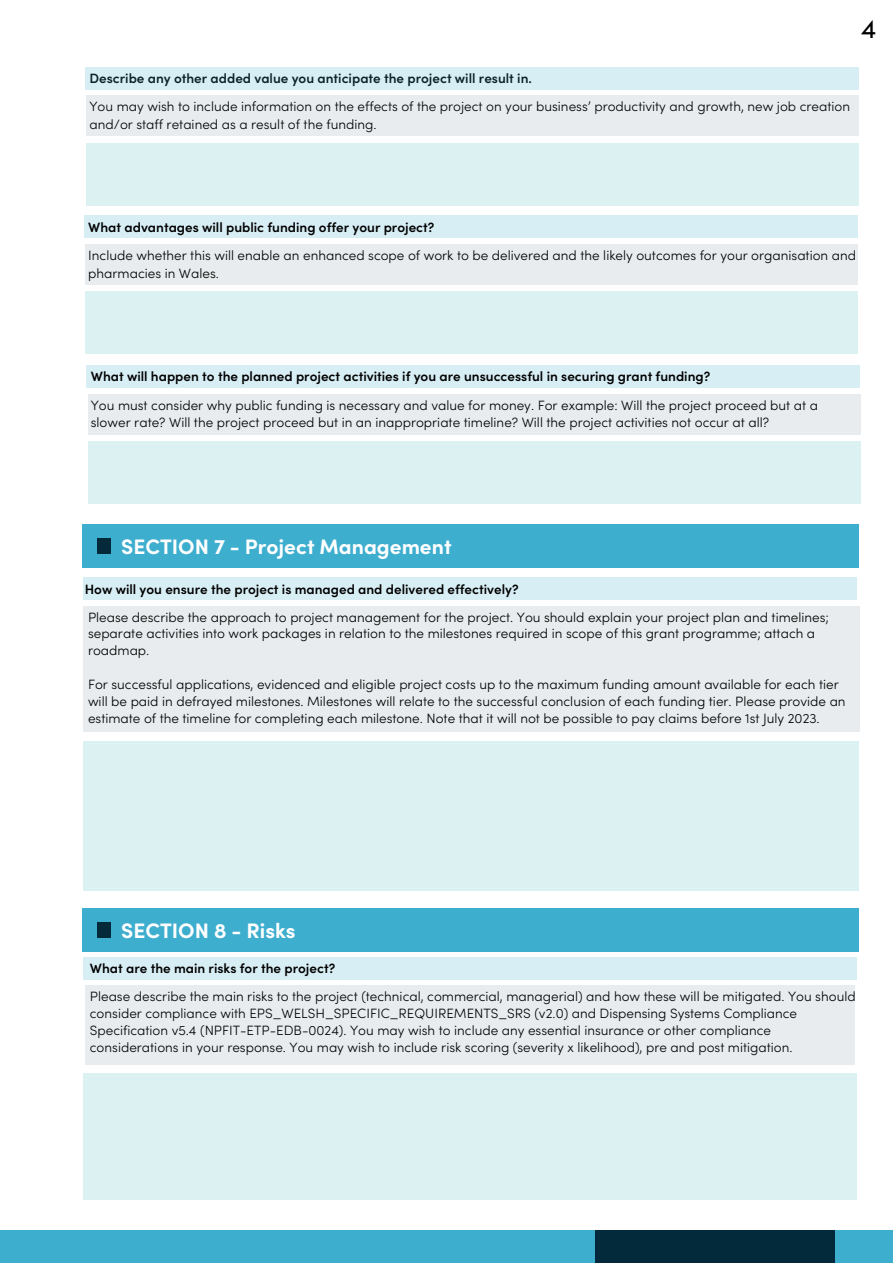
<style>
.page{position:relative;width:893px;height:1264px;background:#fff}
.page>*{position:absolute;margin:0;border:0;box-sizing:border-box;transform-origin:0 0}
.t1{font:27px "Sofia Pro";color:#000}
.t2{font:700 21px "Sofia Pro";color:#fff}
.t3{font:300 13.5px/16.8px "Sofia Pro";color:#000}
.t4{font:600 13.5px "Sofia Pro";color:#000}
</style>
<div class="page">
<div style="left:0;top:1230px;width:892px;height:32px;background:#3eaecf"></div>
<div style="left:595px;top:1230px;width:239px;height:32px;background:#022a3a"></div>
<div style="left:87px;top:143px;width:771px;height:62px;background:#dbf1f2"></div>
<div style="left:83px;top:523px;width:775px;height:44px;background:#3eaecf"></div>
<div style="left:98px;top:538px;width:13px;height:15px;background:#022a3a"></div>
<div style="left:83px;top:606px;width:776px;height:125px;background:#e9ecee"></div>
<div style="left:83px;top:741px;width:776px;height:149px;background:#dbf1f2"></div>
<div style="left:83px;top:907px;width:775px;height:44px;background:#3eaecf"></div>
<div style="left:98px;top:922px;width:13px;height:15px;background:#022a3a"></div>
<div style="left:83px;top:1073px;width:773px;height:126px;background:#dbf1f2"></div>
<div style="left:85px;top:985px;width:769px;height:79px;background:#e9ecee"></div>
<div style="left:85px;top:67px;width:773px;height:22px;background:#d8eef5"></div>
<div style="left:87px;top:95px;width:771px;height:40px;background:#e9ecee"></div>
<div style="left:85px;top:292px;width:772px;height:62px;background:#dbf1f2"></div>
<div style="left:84px;top:216px;width:773px;height:22px;background:#d8eef5"></div>
<div style="left:85px;top:244px;width:772px;height:40px;background:#e9ecee"></div>
<div style="left:88px;top:441px;width:772px;height:63px;background:#dbf1f2"></div>
<div style="left:87px;top:366px;width:772px;height:22px;background:#d8eef5"></div>
<div style="left:88px;top:394px;width:772px;height:40px;background:#e9ecee"></div>
<div style="left:83px;top:577px;width:773px;height:22px;background:#d8eef5"></div>
<div style="left:83px;top:957px;width:773px;height:22px;background:#d8eef5"></div>
<h1 class="t1" style="left:861px;top:11px;width:17px">4</h1>
<p class="t4" style="left:89px;top:69px;width:444px">Describe any other added value you anticipate the project will result in.</p>
<p class="t3" style="left:89px;top:97px;width:762px;line-height:18px">You may wish to include information on the effects of the project on your business’ productivity and growth, new job creation and/or staff retained as a result of the funding.</p>
<p class="t4" style="left:88px;top:218px;width:347px">What advantages will public funding offer your project?</p>
<p class="t3" style="left:88px;top:245px;width:769px;line-height:18px">Include whether this will enable an enhanced scope of work to be delivered and the likely outcomes for your organisation and pharmacies in Wales.</p>
<p class="t4" style="left:91px;top:367px;width:621px">What will happen to the planned project activities if you are unsuccessful in securing grant funding?</p>
<p class="t3" style="left:91px;top:395px;width:728px;line-height:18px">You must consider why public funding is necessary and value for money. For example: Will the project proceed but at a slower rate? Will the project proceed but in an inappropriate timeline? Will the project activities not occur at all?</p>
<h2 class="t2" style="left:121px;top:532px;width:332px">SECTION 7 - Project Management</h2>
<p class="t4" style="left:85px;top:580px;width:435px">How will you ensure the project is managed and delivered effectively?</p>
<p class="t3" style="left:88px;top:608px;width:742px">Please describe the approach to project management for the project. You should explain your project plan and timelines; separate activities into work packages in relation to the milestones required in scope of this grant programme; attach a roadmap.</p>
<p class="t3" style="left:88px;top:675px;width:759px">For successful applications, evidenced and eligible project costs up to the maximum funding amount available for each tier will be paid in defrayed milestones. Milestones will relate to the successful conclusion of each funding tier. Please provide an estimate of the timeline for completing each milestone. Note that it will not be possible to pay claims before 1st July 2023.</p>
<h2 class="t2" style="left:121px;top:916px;width:176px">SECTION 8 - Risks</h2>
<p class="t4" style="left:90px;top:959px;width:247px">What are the main risks for the project?</p>
<p class="t3" style="left:90px;top:987px;width:767px">Please describe the main risks to the project (technical, commercial, managerial) and how these will be mitigated. You should consider compliance with EPS_WELSH_SPECIFIC_REQUIREMENTS_SRS (v2.0) and Dispensing Systems Compliance Specification v5.4 (NPFIT-ETP-EDB-0024). You may wish to include any essential insurance or other compliance considerations in your response. You may wish to include risk scoring (severity x likelihood), pre and post mitigation.</p>
</div>
